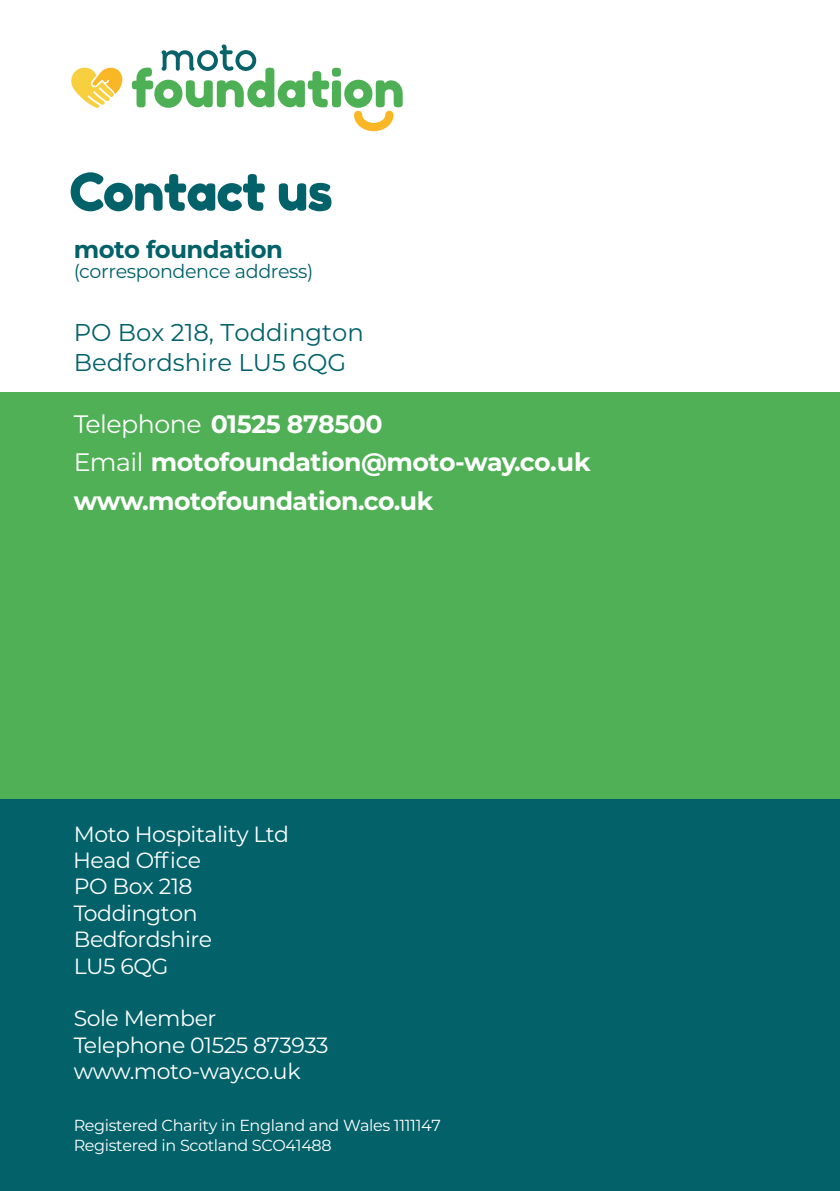
<style>
.page{position:relative;width:840px;height:1191px;background:#fff}
.page>*{position:absolute;margin:0;border:0;box-sizing:border-box;transform-origin:0 0}
.t1{font:52px "Fredoka One";letter-spacing:-.02em;color:#026169}
.t2{font:700 25.2px/38.8px "Montserrat";letter-spacing:-.02em;color:#fff}
.t3{font:24.2px/30px "Montserrat";color:#026169}
.t4{font:700 24.2px "Montserrat";letter-spacing:-.02em;color:#026169}
.t5{font:22px/26.4px "Montserrat";letter-spacing:-.02em;color:#fff}
.t6{font:19px "Montserrat";letter-spacing:-.02em;color:#026169}
.t7{font:16px/20px "Montserrat";letter-spacing:-.02em;color:#fff}
.s1{font-weight:400}
</style>
<div class="page">
<div style="left:0;top:0;width:839px;height:1191px;background:#50b055"></div>
<div style="left:0;top:0;width:839px;height:391px;background:#fff"></div>
<div style="left:0;top:799px;width:839px;height:392px;background:#026169"></div>
<svg style="left:132px;top:44px;width:270px;height:87px"></svg>
<svg style="left:71px;top:67px;width:52px;height:41px"></svg>
<p class="t1" style="left:69px;top:160px;width:265px">Contact us</p>
<p class="t4" style="left:74px;top:232px;width:210px">moto foundation</p>
<p class="t6" style="left:74px;top:258px;width:241px">(correspondence address)</p>
<p class="t3" style="left:74px;top:316px;width:291px">PO Box 218, Toddington<br>Bedfordshire LU5 6QG</p>
<p class="t2" style="left:74px;top:403px;width:518px"><span class="s1">Telephone</span> 01525 878500<br><span class="s1">Email</span> motofoundation@moto-way.co.uk</p>
<p class="t2" style="left:74px;top:480px;width:361px">www.motofoundation.co.uk</p>
<p class="t5" style="left:74px;top:819px;width:217px">Moto Hospitality Ltd</p>
<p class="t5" style="left:74px;top:872px;width:140px">PO Box 218<br>Toddington<br>Bedfordshire<br>LU5 6QG</p>
<p class="t5" style="left:74px;top:1004px;width:256px">Sole Member<br>Telephone 01525 873933 www.moto-way.co.uk</p>
<p class="t5" style="left:73px;top:846px;width:129px">Head Office</p>
<p class="t7" style="left:74px;top:1114px;width:368px">Registered Charity in England and Wales 1111147<br>Registered in Scotland SCO41488</p>
</div>
